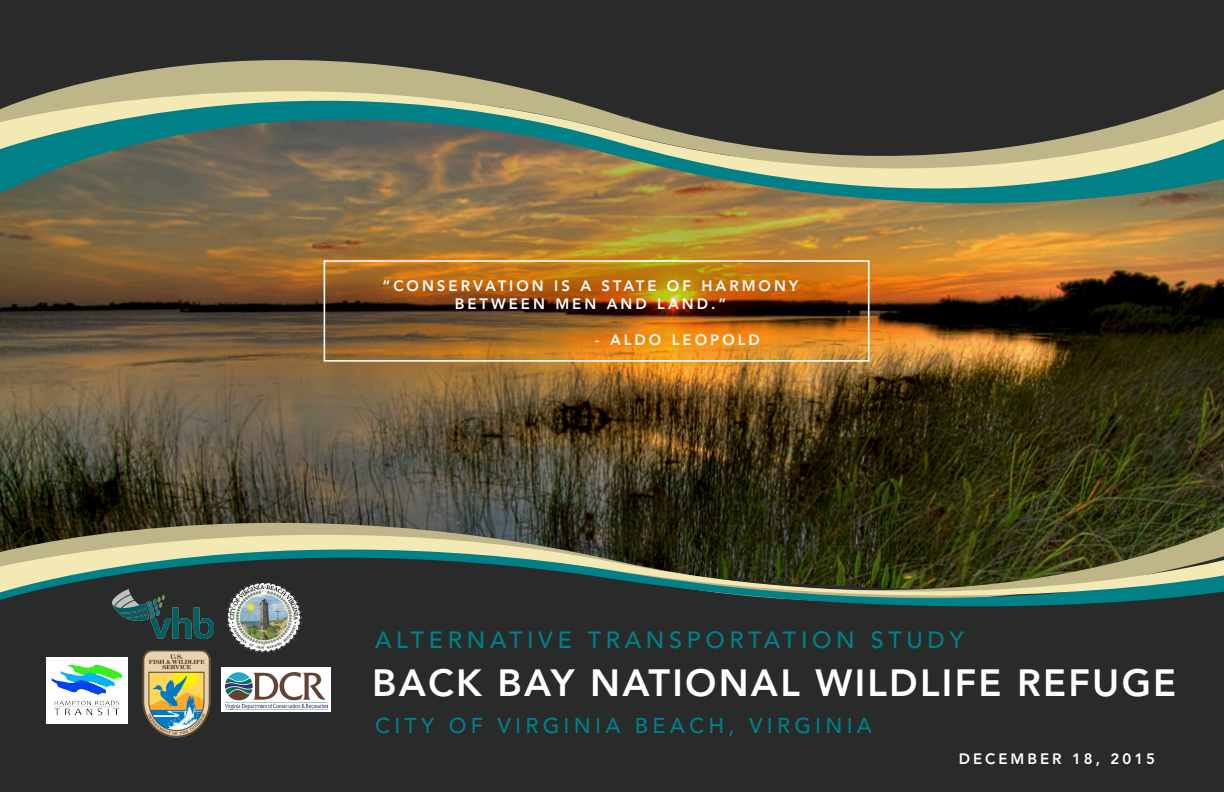
<style>
.page{position:relative;width:1224px;height:792px;background:#fff}
.page>*{position:absolute;margin:0;border:0;box-sizing:border-box;transform-origin:0 0}
.t1{font:800 37.7px "Avenir LT Std";letter-spacing:.06em;color:#fff}
.t2{font:500 23.4px "Avenir LT Std";letter-spacing:.2em;color:#008087}
.t3{font:500 21.4px "Avenir LT Std";letter-spacing:.2em;color:#008087}
.t4{font:800 15px/18px "Avenir LT Std";letter-spacing:.2em;color:#fff;text-align:center}
</style>
<div class="page">
<div style="left:0;top:541px;width:1224px;height:251px;background:#282b2a"></div>
<img style="left:0;top:252px;width:1224px;height:228px">
<svg style="left:0;top:480px;width:1224px;height:166px"></svg>
<div style="left:222px;top:668px;width:109px;height:44px;background:linear-gradient(to right,#fff,#fff)"></div>
<div style="left:46px;top:657px;width:82px;height:67px;background:#fff"></div>
<div style="left:0;top:0;width:1224px;height:44px;background:#282b2a"></div>
<svg style="left:0;top:631px;width:1224px;height:4px"></svg>
<svg style="left:0;top:497px;width:1224px;height:134px"></svg>
<img style="left:244px;top:583px;width:23px;height:5px">
<div style="left:324px;top:260px;width:546px;height:102px;border:2px solid #fff"></div>
<img style="left:112px;top:590px;width:101px;height:49px">
<img style="left:143px;top:650px;width:67px;height:87px">
<img style="left:225px;top:672px;width:102px;height:37px">
<img style="left:51px;top:665px;width:72px;height:51px">
<svg style="left:0;top:45px;width:1224px;height:206px;background:#6f6f54"></svg>
<p class="t4" style="left:383px;top:277px;width:417px">“CONSERVATION IS A STATE OF HARMONY<br>BETWEEN MEN AND LAND.”</p>
<p class="t4" style="left:595px;top:331px;width:167px">- ALDO LEOPOLD</p>
<h2 class="t2" style="left:375px;top:626px;width:590px">ALTERNATIVE TRANSPORTATION STUDY</h2>
<h1 class="t1" style="left:372px;top:660px;width:806px">BACK BAY NATIONAL WILDLIFE REFUGE</h1>
<h3 class="t3" style="left:375px;top:713px;width:498px">CITY OF VIRGINIA BEACH, VIRGINIA</h3>
<p class="t4" style="left:959px;top:750px;width:198px">DECEMBER 18, 2015</p>
</div>
